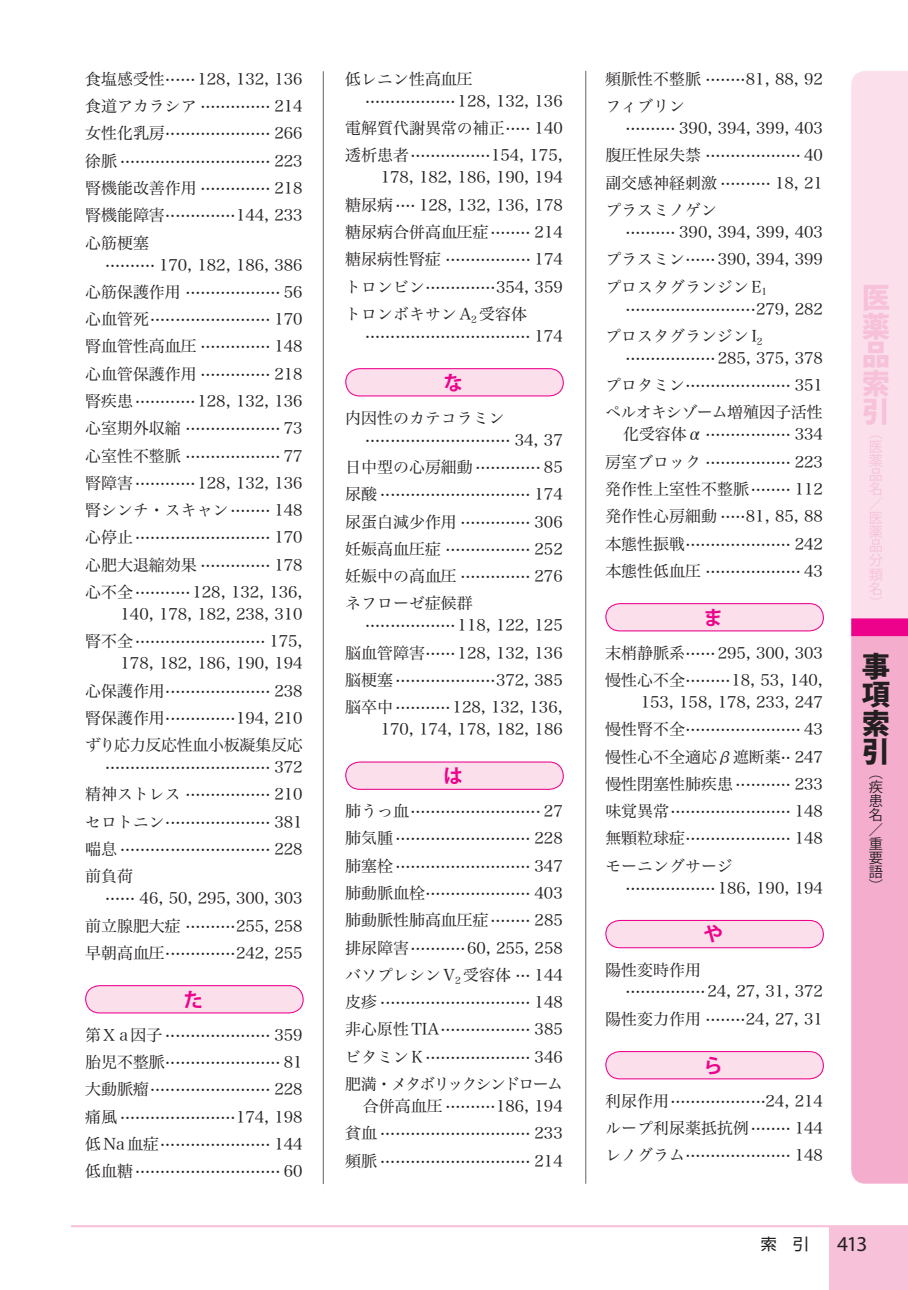
<style>
.page{position:relative;width:908px;height:1290px;background:#fff}
.page>*{position:absolute;margin:0;border:0;box-sizing:border-box;transform-origin:0 0}
.t1{font:800 28.25px/28.2px "Koz Go Pro";color:#f7c1d9;text-align:justify}
.t2{font:800 28.25px/28.2px "Koz Go Pro";color:#231f20;text-align:justify}
.t3{font:21.25px "Myriad Pro";color:#231f20}
.t4{font:700 19.5px "Koz Go Pro";color:#ed028c}
.t5{font:16px/27.2px "Hira Min Pro W3";color:#231f20;text-align:justify}
.t6{font:16px "Shin Go Pro";color:#231f20}
.t7{font:14.25px/14.2px "Koz Go Pro";color:#f7c1d9;text-align:justify}
.t8{font:14.25px/14.2px "Koz Go Pro";color:#231f20;text-align:justify}
</style>
<div class="page">
<svg style="left:851px;top:71px;width:56px;height:1112px;background:#f8c6dc"></svg>
<div style="left:850px;top:618px;width:57px;height:18px;background:#ed028c"></div>
<div style="left:829px;top:1226px;width:78px;height:64px;background:#f7c1d9"></div>
<hr style="left:71px;top:1225px;width:836px;height:2px;background:#f7c1d9">
<hr style="left:322px;top:71px;width:2px;height:1113px;background:#6c6d70">
<hr style="left:585px;top:71px;width:1px;height:1112px;background:#6c6d70">
<div style="left:86px;top:985px;width:217px;height:28px;background:#fbdfeb;border-radius:14px"></div>
<div style="left:85px;top:985px;width:218px;height:28px;border:1px solid #ed028c;border-radius:14px"></div>
<div style="left:345px;top:369px;width:218px;height:27px;background:#fbdfeb;border-radius:14px"></div>
<div style="left:345px;top:368px;width:218px;height:28px;border:1px solid #ed028c;border-radius:14px"></div>
<div style="left:345px;top:762px;width:218px;height:27px;background:#fbdfeb;border-radius:14px"></div>
<div style="left:345px;top:761px;width:218px;height:29px;border:1px solid #ed028c;border-radius:14px"></div>
<div style="left:605px;top:604px;width:218px;height:27px;background:#fbdfeb;border-radius:14px"></div>
<div style="left:605px;top:603px;width:218px;height:28px;border:1px solid #ed028c;border-radius:14px"></div>
<div style="left:605px;top:920px;width:218px;height:28px;background:#fbdfeb;border-radius:14px"></div>
<div style="left:605px;top:920px;width:218px;height:28px;border:1px solid #ed028c;border-radius:14px"></div>
<div style="left:605px;top:1051px;width:218px;height:28px;background:#fbdfeb;border-radius:14px"></div>
<div style="left:605px;top:1051px;width:218px;height:28px;border:1px solid #ed028c;border-radius:14px"></div>
<p class="t5" style="left:85px;top:64px;width:219px">食塩感受性······128, 132, 136食道アカラシア ·············· 214女性化乳房····················· 266徐脈 ······························ 223腎機能改善作用 ·············· 218腎機能障害··············144, 233心筋梗塞</p>
<p class="t5" style="left:85px;top:249px;width:219px;text-indent:20px">·········· 170, 182, 186, 386心筋保護作用 ··················· 56心血管死························ 170腎血管性高血圧 ·············· 148心血管保護作用 ·············· 218腎疾患············128, 132, 136心室期外収縮 ··················· 73心室性不整脈 ··················· 77腎障害············128, 132, 136腎シンチ・スキャン········ 148心停止··························· 170心肥大退縮効果 ·············· 178心不全···········128, 132, 136,</p>
<p class="t5" style="left:85px;top:599px;width:219px;text-align:right">140, 178, 182, 238, 310<br>腎不全·························· 175,</p>
<p class="t5" style="left:85px;top:648px;width:219px;text-indent:36px">178, 182, 186, 190, 194心保護作用····················· 238腎保護作用··············194, 210ずり応力反応性血小板凝集反応</p>
<p class="t5" style="left:85px;top:752px;width:219px;text-indent:20px">································· 372精神ストレス ················· 210セロトニン····················· 381喘息 ······························ 228前負荷</p>
<p class="t5" style="left:85px;top:883px;width:219px;text-indent:20px">······ 46, 50, 295, 300, 303前立腺肥大症 ··········255, 258早朝高血圧··············242, 255</p>
<p class="t4" style="left:183px;top:987px;width:21px">た</p>
<p class="t5" style="left:85px;top:1019px;width:219px">第Ⅹa因子 ····················· 359胎児不整脈······················· 81大動脈瘤························ 228痛風 ·······················174, 198低Na血症······················ 144低血糖····························· 60</p>
<p class="t5" style="left:365px;top:66px;width:199px;line-height:22px;text-indent:-20px">低レニン性高血圧··················128, 132, 136</p>
<p class="t5" style="left:345px;top:113px;width:219px">電解質代謝異常の補正····· 140透析患者················154, 175,</p>
<p class="t5" style="left:345px;top:162px;width:219px;text-indent:35px">178, 182, 186, 190, 194糖尿病···· 128, 132, 136, 178糖尿病合併高血圧症········ 214糖尿病性腎症 ················· 174トロンビン··············354, 359トロンボキサンA<sub>2</sub> 受容体</p>
<p class="t5" style="left:365px;top:321px;width:199px">································· 174</p>
<p class="t4" style="left:443px;top:370px;width:21px">な</p>
<p class="t5" style="left:365px;top:405px;width:199px;line-height:22px;text-indent:-20px">内因性のカテコラミン····························· 34, 37</p>
<p class="t5" style="left:345px;top:452px;width:219px">日中型の心房細動 ············· 85尿酸 ······························ 174尿蛋白減少作用 ·············· 306妊娠高血圧症 ················· 252妊娠中の高血圧 ·············· 276ネフローゼ症候群</p>
<p class="t5" style="left:345px;top:610px;width:219px;text-indent:20px">··················118, 122, 125脳血管障害······128, 132, 136脳梗塞····················372, 385脳卒中···········128, 132, 136,</p>
<p class="t5" style="left:380px;top:714px;width:183px">170, 174, 178, 182, 186</p>
<p class="t4" style="left:443px;top:763px;width:21px">は</p>
<p class="t5" style="left:345px;top:796px;width:219px">肺うっ血·························· 27肺気腫··························· 228肺塞栓··························· 347肺動脈血栓····················· 403肺動脈性肺高血圧症········ 285排尿障害···········60, 255, 258バソプレシンV<sub>2</sub> 受容体 ··· 144皮疹 ······························ 148非心原性TIA·················· 385ビタミンK ····················· 346肥満・メタボリックシンドローム</p>
<p class="t5" style="left:345px;top:1091px;width:219px;text-indent:18px">合併高血圧 ··········186, 194貧血 ······························ 233頻脈 ······························ 214</p>
<p class="t5" style="left:605px;top:64px;width:219px">頻脈性不整脈 ········81, 88, 92フィブリン</p>
<p class="t5" style="left:605px;top:113px;width:219px;text-indent:20px">·········· 390, 394, 399, 403腹圧性尿失禁 ··················· 40副交感神経刺激 ·········· 18, 21プラスミノゲン</p>
<p class="t5" style="left:605px;top:217px;width:219px;text-indent:20px">·········· 390, 394, 399, 403プラスミン······390, 394, 399プロスタグランジンE<sub>1</sub></p>
<p class="t5" style="left:605px;top:293px;width:219px;text-indent:20px">··························279, 282プロスタグランジンI<sub>2</sub></p>
<p class="t5" style="left:605px;top:343px;width:219px;text-indent:20px">··················285, 375, 378プロタミン····················· 351ペルオキシゾーム増殖因子活性</p>
<p class="t5" style="left:605px;top:419px;width:219px;text-indent:18px">化受容体α ················· 334房室ブロック ················· 223発作性上室性不整脈········ 112発作性心房細動 ·····81, 85, 88本態性振戦····················· 242本態性低血圧 ··················· 43</p>
<p class="t4" style="left:703px;top:605px;width:21px">ま</p>
<p class="t5" style="left:605px;top:637px;width:219px">末梢静脈系······295, 300, 303慢性心不全·········18, 53, 140,</p>
<p class="t5" style="left:605px;top:687px;width:219px;text-indent:35px">153, 158, 178, 233, 247慢性腎不全······················· 43慢性心不全適応β遮断薬·· 247慢性閉塞性肺疾患 ··········· 233味覚異常························ 148無顆粒球症····················· 148モーニングサージ</p>
<p class="t5" style="left:625px;top:872px;width:199px">··················186, 190, 194</p>
<p class="t4" style="left:703px;top:922px;width:21px">や</p>
<p class="t5" style="left:625px;top:957px;width:199px;line-height:22px;text-indent:-20px">陽性変時作用<br>················24, 27, 31, 372</p>
<p class="t5" style="left:605px;top:1004px;width:219px">陽性変力作用 ········24, 27, 31</p>
<p class="t4" style="left:703px;top:1053px;width:21px">ら</p>
<p class="t5" style="left:605px;top:1085px;width:219px">利尿作用···················24, 214ループ利尿薬抵抗例········ 144レノグラム····················· 148</p>
<h1 class="t1" style="left:861px;top:286px;width:29px">医薬品索引</h1>
<p class="t7" style="left:868px;top:426px;width:15px">（医薬品名</p>
<p class="t7" style="left:868px;top:511px;width:15px">医薬品分類名）</p>
<h1 class="t2" style="left:861px;top:654px;width:30px">事項索引</h1>
<p class="t8" style="left:868px;top:766px;width:15px">（疾患名／重要語）</p>
<p class="t6" style="left:760px;top:1231px;width:49px">索　引</p>
<h2 class="t3" style="left:836px;top:1231px;width:32px">413</h2>
</div>
